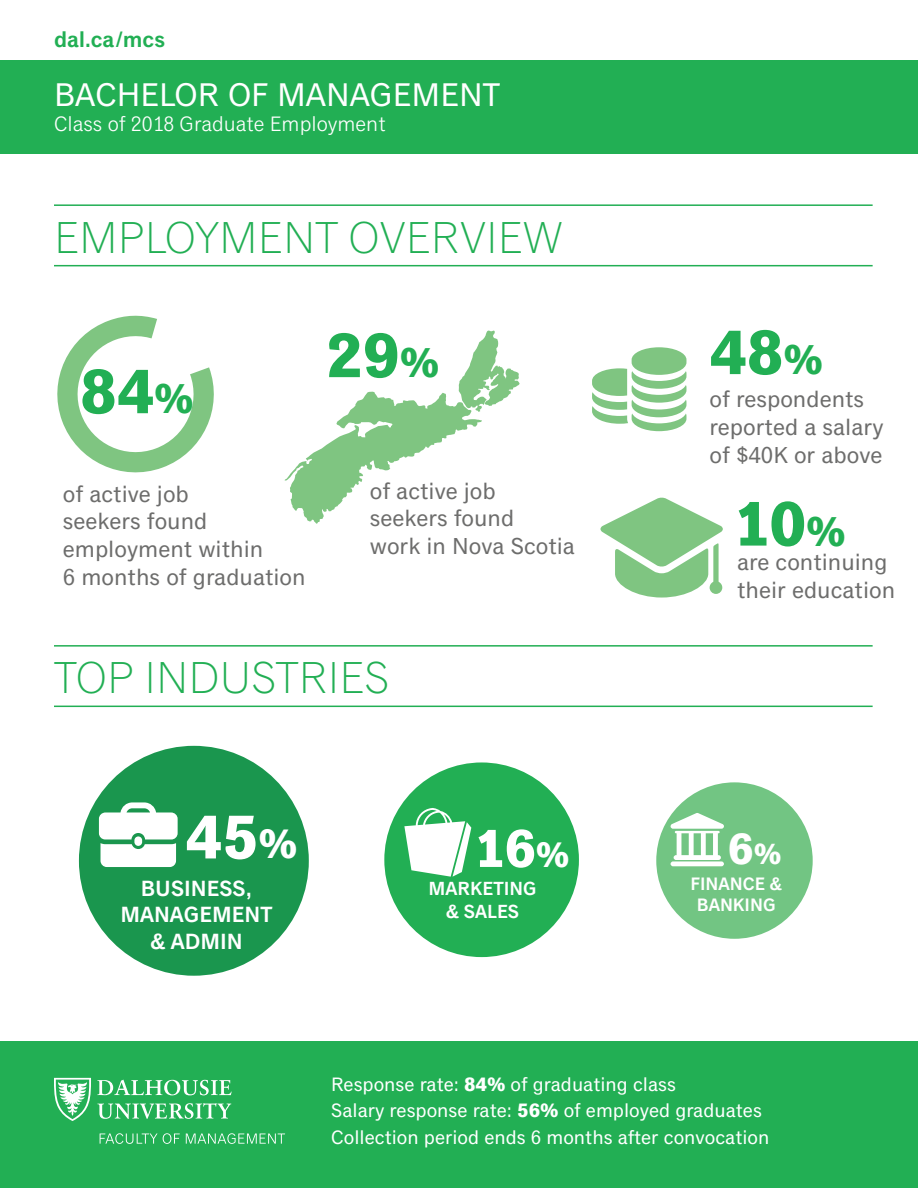
<style>
.page{position:relative;width:918px;height:1188px;background:#fff}
.page>*{position:absolute;margin:0;border:0;box-sizing:border-box;transform-origin:0 0}
.t1{font:700 63px "Classic Grotesque Std";color:#22af54}
.t2{font:700 62.1px "Classic Grotesque Std";color:#fff}
.t3{font:700 53.55px "Classic Grotesque Std";color:#fff}
.t4{font:300 45px "Classic Grotesque Std";color:#22af54}
.t5{font:700 44.1px "Classic Grotesque Std";color:#fff}
.t6{font:33px "Classic Grotesque Std";color:#fff}
.t7{font:23.25px/27.9px "Classic Grotesque Std";color:#6d6d6c}
.t8{font:600 22.5px "Classic Grotesque Std";letter-spacing:-.005em;color:#22af54}
.t9{font:600 22.2px/26.5px "Classic Grotesque Std";color:#fff;text-align:center}
.t10{font:21px "Classic Grotesque Std";color:#fff}
.t11{font:19.5px "Classic Grotesque Std";color:#fff}
.t12{font:600 19.2px/23px "Classic Grotesque Std";color:#fff;text-align:center}
.t13{font:600 18.15px/21.8px "Classic Grotesque Std";color:#fff;text-align:center}
.s1{font-size:42px}
.s2{font-size:41.4px}
.s3{font-size:35.7px}
.s4{font-size:29.4px}
.s5{font-weight:700}
</style>
<div class="page">
<svg style="left:57px;top:315px;width:157px;height:158px"></svg>
<div style="left:0;top:60px;width:918px;height:94px;background:#22af54"></div>
<div style="left:0;top:1041px;width:918px;height:147px;background:#22af54"></div>
<hr style="left:54px;top:204px;width:819px;height:2px;background:#22af54">
<hr style="left:54px;top:645px;width:819px;height:2px;background:#22af54">
<hr style="left:54px;top:265px;width:819px;height:1px;background:#22af54">
<hr style="left:54px;top:706px;width:819px;height:1px;background:#22af54">
<svg style="left:285px;top:330px;width:235px;height:194px"></svg>
<svg style="left:600px;top:497px;width:123px;height:101px"></svg>
<svg style="left:592px;top:347px;width:94px;height:84px"></svg>
<svg style="left:100px;top:1133px;width:80px;height:11px"></svg>
<svg style="left:186px;top:1133px;width:99px;height:11px"></svg>
<svg style="left:54px;top:1078px;width:37px;height:43px"></svg>
<svg style="left:97px;top:1080px;width:135px;height:15px"></svg>
<svg style="left:97px;top:1103px;width:134px;height:16px"></svg>
<div style="left:656px;top:782px;width:157px;height:157px;background:#72c583;border-radius:50%"></div>
<div style="left:671px;top:861px;width:53px;height:5px;background:#fff;border-radius:2px"></div>
<svg style="left:670px;top:813px;width:54px;height:47px"></svg>
<div style="left:384px;top:762px;width:195px;height:195px;background:#22af54;border-radius:50%"></div>
<svg style="left:404px;top:808px;width:67px;height:69px"></svg>
<div style="left:79px;top:746px;width:230px;height:230px;background:#1a964e;border-radius:50%"></div>
<svg style="left:99px;top:802px;width:79px;height:65px"></svg>
<p class="t8" style="left:54px;top:27px;width:113px">dal.ca/mcs</p>
<p class="t6" style="left:54px;top:76px;width:448px">BACHELOR OF MANAGEMENT</p>
<p class="t10" style="left:54px;top:112px;width:333px">Class of 2018 Graduate Employment</p>
<p class="t4" style="left:54px;top:212px;width:510px">EMPLOYMENT OVERVIEW</p>
<p class="t1" style="left:80px;top:356px;width:115px">84<span class="s1">%</span></p>
<p class="t7" style="left:63px;top:481px;width:244px">of active job<br>seekers found employment within<br>6 months of graduation</p>
<p class="t1" style="left:326px;top:320px;width:115px">29<span class="s1">%</span></p>
<p class="t1" style="left:710px;top:317px;width:115px">48<span class="s1">%</span></p>
<p class="t7" style="left:370px;top:478px;width:207px">of active job seekers found<br>work in Nova Scotia</p>
<p class="t7" style="left:710px;top:386px;width:175px">of respondents reported a salary of $40K or above</p>
<p class="t1" style="left:732px;top:489px;width:115px">10<span class="s1">%</span></p>
<p class="t7" style="left:737px;top:549px;width:160px">are continuing their education</p>
<p class="t4" style="left:54px;top:652px;width:337px">TOP INDUSTRIES</p>
<p class="t2" style="left:185px;top:802px;width:114px">45<span class="s2">%</span></p>
<p class="t9" style="left:120px;top:876px;width:153px">BUSINESS,<br>MANAGEMENT &amp; ADMIN</p>
<p class="t3" style="left:473px;top:818px;width:98px">16<span class="s3">%</span></p>
<p class="t12" style="left:429px;top:878px;width:110px">MARKETING &amp; SALES</p>
<p class="t5" style="left:728px;top:824px;width:55px">6<span class="s4">%</span></p>
<p class="t13" style="left:690px;top:873px;width:93px">FINANCE &amp;<br>BANKING</p>
<p class="t11" style="left:331px;top:1073px;width:346px">Response rate: <span class="s5">84%</span> of graduating class</p>
<p class="t11" style="left:331px;top:1100px;width:432px">Salary response rate: <span class="s5">56%</span> of employed graduates</p>
<p class="t11" style="left:331px;top:1126px;width:440px">Collection period ends 6 months after convocation</p>
</div>
